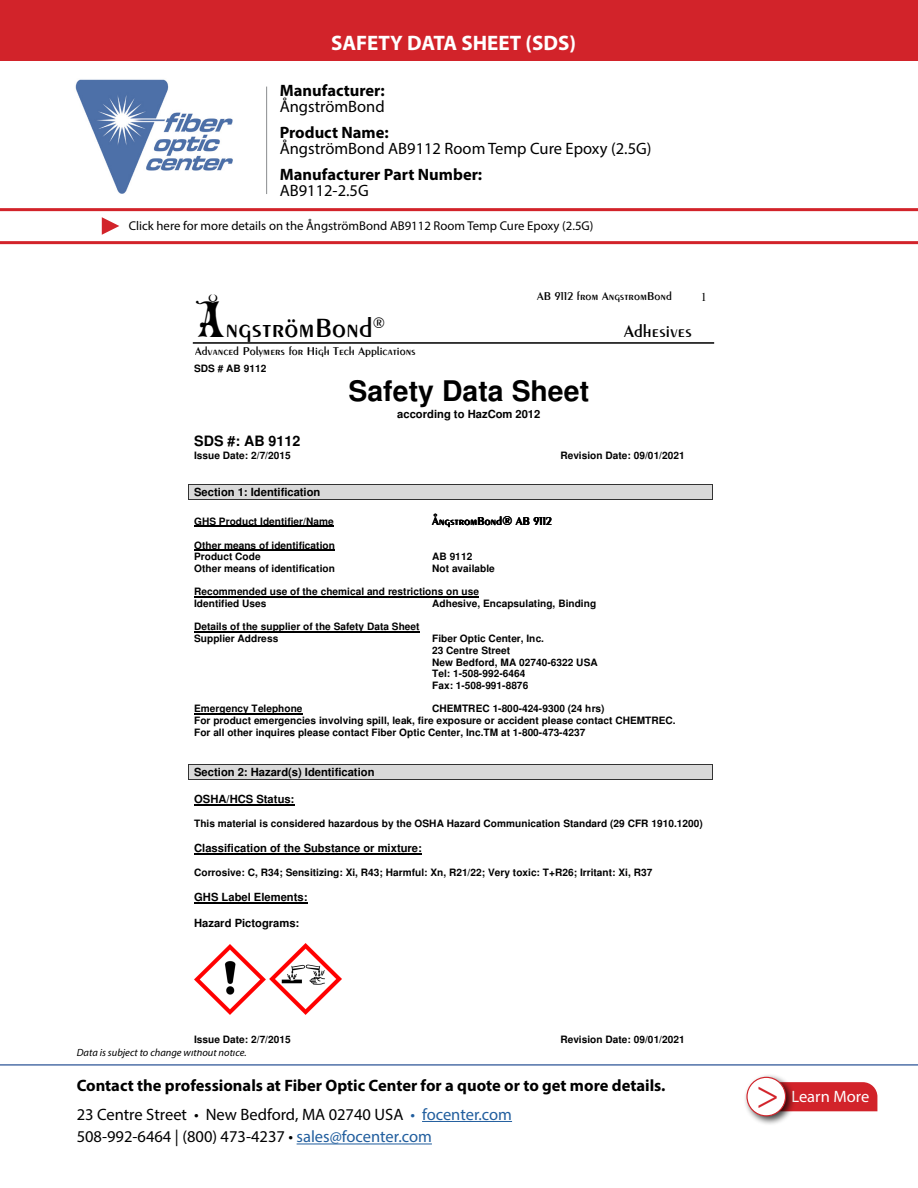
<style>
.page{position:relative;width:918px;height:1188px;background:#fff}
.page>*{position:absolute;margin:0;border:0;box-sizing:border-box;transform-origin:0 0}
.t1{font:42px "Minion Pro";color:#d2232a}
.t2{font:700 28.5px "Helvetica";color:#000}
.t3{font:28.5px "Penwin";color:#000}
.t4{font:700 21px "Myriad Pro";color:#fff}
.t5{font:18.3px "Penwin";color:#000}
.t6{font:16.5px/22.5px "Myriad Pro";color:#000}
.t7{font:700 16.5px/16.5px "Myriad Pro";color:#000}
.t8{font:16.5px "Myriad Pro";color:#fff}
.t9{font:700 14.25px "Helvetica";color:#000}
.t10{font:12.75px "Myriad Pro";color:#000}
.t11{font:12.15px "Penwin";color:#000}
.t12{font:12.15px "Times";color:#000}
.t13{font:700 11.25px "Helvetica";color:#000}
.t14{font:italic 10.5px "Myriad Pro";color:#000}
.t15{font:700 10.2px/11.7px "Helvetica";color:#000}
.s1{font-weight:400}
.s2{font-weight:700}
.s3{font-family:"Max Circus";font-size:48.9px}
.s4{color:#215e9e}
</style>
<div class="page">
<hr style="left:422px;top:1121px;width:90px;height:1px;background:#215e9e">
<hr style="left:297px;top:1144px;width:135px;height:1px;background:#215e9e">
<hr style="left:0;top:1064px;width:918px;height:2px;background:#4f70a8">
<img style="left:75px;top:79px;width:158px;height:115px">
<hr style="left:266px;top:87px;width:1px;height:107px;background:#8a8c8e">
<div style="left:796px;top:1082px;width:81px;height:29px;background:#d2232a"></div>
<div style="left:743px;top:1074px;width:53px;height:52px;background:#000;opacity:.75"></div>
<div style="left:747px;top:1077px;width:39px;height:39px;background:#fff;border-radius:50%"></div>
<div style="left:746px;top:1077px;width:40px;height:39px;border:1px solid #d2232a;border-radius:50%"></div>
<hr style="left:0;top:241px;width:918px;height:3px;background:#d2232a">
<hr style="left:0;top:208px;width:918px;height:3px;background:#d2232a">
<svg style="left:102px;top:217px;width:17px;height:18px"></svg>
<div style="left:0;top:0;width:918px;height:60px;background:#d2232a"></div>
<hr style="left:193px;top:342px;width:521px;height:2px;background:#000">
<div style="left:189px;top:485px;width:523px;height:15px;background:#d9d9d9"></div>
<hr style="left:189px;top:484px;width:523px;height:1px;background:#333">
<hr style="left:189px;top:500px;width:523px;height:1px;background:#333">
<svg style="left:188px;top:484px;width:1px;height:16px"></svg>
<svg style="left:712px;top:484px;width:1px;height:16px"></svg>
<hr style="left:194px;top:526px;width:140px;height:1px;background:#000">
<hr style="left:194px;top:550px;width:141px;height:1px;background:#000">
<hr style="left:194px;top:597px;width:285px;height:1px;background:#000">
<hr style="left:194px;top:632px;width:226px;height:1px;background:#000">
<hr style="left:194px;top:714px;width:109px;height:1px;background:#000">
<div style="left:189px;top:764px;width:523px;height:15px;background:#d9d9d9"></div>
<hr style="left:189px;top:764px;width:523px;height:1px;background:#333">
<hr style="left:189px;top:779px;width:523px;height:1px;background:#333">
<svg style="left:188px;top:764px;width:1px;height:16px"></svg>
<svg style="left:712px;top:764px;width:1px;height:16px"></svg>
<hr style="left:194px;top:804px;width:100px;height:1px;background:#000">
<hr style="left:194px;top:853px;width:228px;height:2px;background:#000">
<hr style="left:194px;top:903px;width:113px;height:1px;background:#000">
<img style="left:194px;top:944px;width:72px;height:71px">
<img style="left:269px;top:943px;width:73px;height:72px">
<p class="t4" style="left:331px;top:29px;width:246px">SAFETY DATA SHEET (SDS)</p>
<p class="t7" style="left:280px;top:81px;width:107px">Manufacturer:<br><span class="s1">ÅngströmBond</span></p>
<p class="t6" style="left:280px;top:124px;width:373px;line-height:16.5px"><span class="s2">Product Name:<br></span>ÅngströmBond AB9112 Room Temp Cure Epoxy (2.5G)</p>
<p class="t7" style="left:280px;top:165px;width:204px">Manufacturer Part Number:</p>
<p class="t6" style="left:280px;top:179px;width:90px">AB9112-2.5G</p>
<p class="t10" style="left:129px;top:218px;width:466px">Click here for more details on the ÅngströmBond AB9112 Room Temp Cure Epoxy (2.5G)</p>
<p class="t3" style="left:194px;top:310px;width:192px"><span class="s3">Å</span>ngströmBond<sup>®</sup></p>
<p class="t11" style="left:195px;top:343px;width:222px">Advanced Polymers for High Tech Applications</p>
<p class="t15" style="left:194px;top:364px;width:74px">SDS # AB 9112</p>
<p class="t11" style="left:537px;top:289px;width:136px">AB 9112 from AngstromBond</p>
<p class="t5" style="left:624px;top:320px;width:69px">Adhesives</p>
<p class="t2" style="left:348px;top:380px;width:242px">Safety Data Sheet</p>
<p class="t13" style="left:397px;top:409px;width:145px">according to HazCom 2012</p>
<p class="t9" style="left:194px;top:436px;width:108px">SDS #: AB 9112</p>
<p class="t15" style="left:194px;top:450px;width:98px">Issue Date: 2/7/2015</p>
<p class="t15" style="left:560px;top:450px;width:126px">Revision Date: 09/01/2021</p>
<p class="t13" style="left:194px;top:488px;width:128px">Section 1: Identification</p>
<p class="t15" style="left:194px;top:516px;width:141px">GHS Product Identifier/Name</p>
<p class="t11" style="left:432px;top:513px;width:121px">ÅngstromBond® AB 9112</p>
<p class="t15" style="left:194px;top:540px;width:142px">Other means of identification<br>Product Code</p>
<p class="t15" style="left:432px;top:552px;width:42px">AB 9112</p>
<p class="t15" style="left:194px;top:563px;width:142px">Other means of identification</p>
<p class="t15" style="left:432px;top:563px;width:64px">Not available</p>
<p class="t15" style="left:194px;top:587px;width:286px">Recommended use of the chemical and restrictions on use<br>Identified Uses</p>
<p class="t15" style="left:432px;top:599px;width:165px">Adhesive, Encapsulating, Binding</p>
<p class="t15" style="left:194px;top:622px;width:227px">Details of the supplier of the Safety Data Sheet<br>Supplier Address</p>
<p class="t15" style="left:432px;top:634px;width:167px">Fiber Optic Center, Inc.<br>23 Centre Street<br>New Bedford, MA 02740-6322 USA<br>Tel: 1-508-992-6464<br>Fax: 1-508-991-8876</p>
<p class="t12" style="left:701px;top:290px;width:8px">1</p>
<p class="t15" style="left:194px;top:704px;width:483px;text-indent:238px">CHEMTREC 1-800-424-9300 (24 hrs)<br>For product emergencies involving spill, leak, fire exposure or accident please contact CHEMTREC.<br>For all other inquires please contact Fiber Optic Center, Inc.TM at 1-800-473-4237</p>
<p class="t13" style="left:194px;top:767px;width:182px">Section 2: Hazard(s) Identification</p>
<p class="t13" style="left:194px;top:795px;width:102px">OSHA/HCS Status:</p>
<p class="t15" style="left:194px;top:818px;width:510px">This material is considered hazardous by the OSHA Hazard Communication Standard (29 CFR 1910.1200)</p>
<p class="t13" style="left:194px;top:844px;width:229px">Classification of the Substance or mixture:</p>
<p class="t15" style="left:194px;top:867px;width:460px">Corrosive: C, R34; Sensitizing: Xi, R43; Harmful: Xn, R21/22; Very toxic: T+R26; Irritant: Xi, R37</p>
<p class="t13" style="left:194px;top:893px;width:115px">GHS Label Elements:</p>
<p class="t13" style="left:194px;top:919px;width:107px">Hazard Pictograms:</p>
<p class="t15" style="left:194px;top:704px;width:110px">Emergency Telephone</p>
<p class="t15" style="left:194px;top:1034px;width:98px">Issue Date: 2/7/2015</p>
<p class="t15" style="left:560px;top:1034px;width:126px">Revision Date: 09/01/2021</p>
<p class="t14" style="left:77px;top:1046px;width:171px">Data is subject to change without notice.</p>
<p class="t7" style="left:77px;top:1076px;width:590px">Contact the professionals at Fiber Optic Center for a quote or to get more details.</p>
<p class="t6" style="left:77px;top:1103px;width:437px">23 Centre Street • New Bedford, MA 02740 USA <span class="s4">• focenter.com<br></span>508-992-6464 | (800) 473-4237 • <span class="s4">sales@focenter.com</span></p>
<p class="t1" style="left:756px;top:1066px;width:25px">&gt;</p>
<p class="t8" style="left:791px;top:1087px;width:79px">Learn More</p>
</div>
